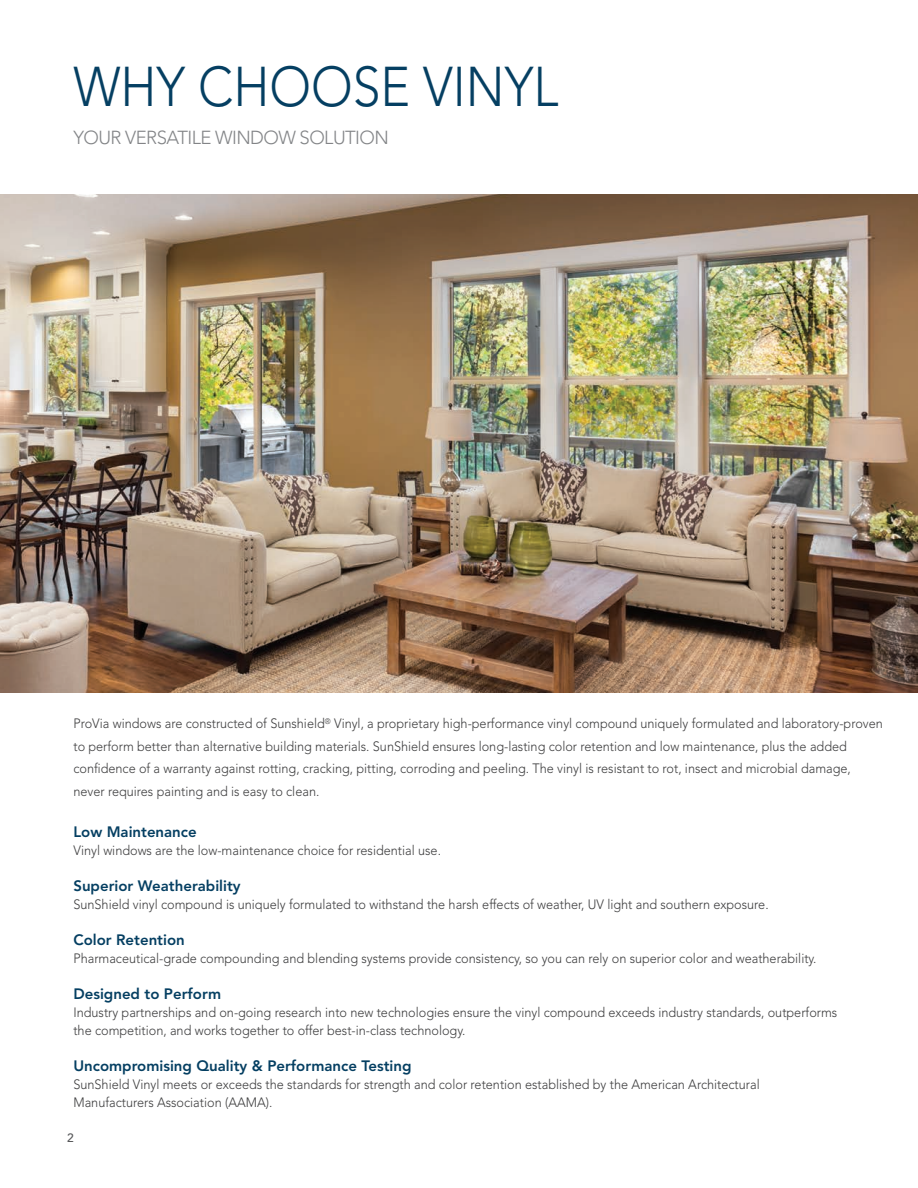
<style>
.page{position:relative;width:918px;height:1188px;background:#fff}
.page>*{position:absolute;margin:0;border:0;box-sizing:border-box;transform-origin:0 0}
.t1{font:300 55.5px "Avenir LT Std";color:#053f62;scale:.9 1}
.t2{font:300 18.75px "Avenir LT Std";letter-spacing:-.03em;color:#75777a}
.t3{font:800 15px "Avenir LT Std";color:#053f62}
.t4{font:300 13.5px/22.5px "Avenir LT Std";color:#3e3e3f;scale:.94 1}
.t5{font:500 12px "Avenir LT Std";color:#57585a}
</style>
<div class="page">
<img style="left:0;top:194px;width:918px;height:499px">
<h1 class="t1" style="left:73px;top:54px;width:540px">WHY CHOOSE VINYL</h1>
<h2 class="t2" style="left:73px;top:127px;width:317px">YOUR VERSATILE WINDOW SOLUTION</h2>
<p class="t4" style="left:73px;top:712px;width:863px">ProVia windows are constructed of Sunshield<sup>®</sup> Vinyl, a proprietary high-performance vinyl compound uniquely formulated and laboratory-proven to perform better than alternative building materials. SunShield ensures long-lasting color retention and low maintenance, plus the added confidence of a warranty against rotting, cracking, pitting, corroding and peeling. The vinyl is resistant to rot, insect and microbial damage, never requires painting and is easy to clean.</p>
<p class="t3" style="left:73px;top:823px;width:125px">Low Maintenance</p>
<p class="t4" style="left:73px;top:839px;width:393px">Vinyl windows are the low-maintenance choice for residential use.</p>
<p class="t3" style="left:73px;top:877px;width:169px">Superior Weatherability</p>
<p class="t4" style="left:73px;top:893px;width:741px">SunShield vinyl compound is uniquely formulated to withstand the harsh effects of weather, UV light and southern exposure.</p>
<p class="t3" style="left:73px;top:931px;width:113px">Color Retention</p>
<p class="t4" style="left:73px;top:947px;width:792px">Pharmaceutical-grade compounding and blending systems provide consistency, so you can rely on superior color and weatherability.</p>
<p class="t3" style="left:73px;top:985px;width:149px">Designed to Perform</p>
<p class="t4" style="left:73px;top:1004px;width:814px;line-height:18px">Industry partnerships and on-going research into new technologies ensure the vinyl compound exceeds industry standards, outperforms the competition, and works together to offer best-in-class technology.</p>
<p class="t3" style="left:73px;top:1057px;width:340px">Uncompromising Quality &amp; Performance Testing</p>
<p class="t4" style="left:73px;top:1076px;width:732px;line-height:18px">SunShield Vinyl meets or exceeds the standards for strength and color retention established by the American Architectural<br>Manufacturers Association (AAMA).</p>
<p class="t5" style="left:67px;top:1131px;width:8px">2</p>
</div>
